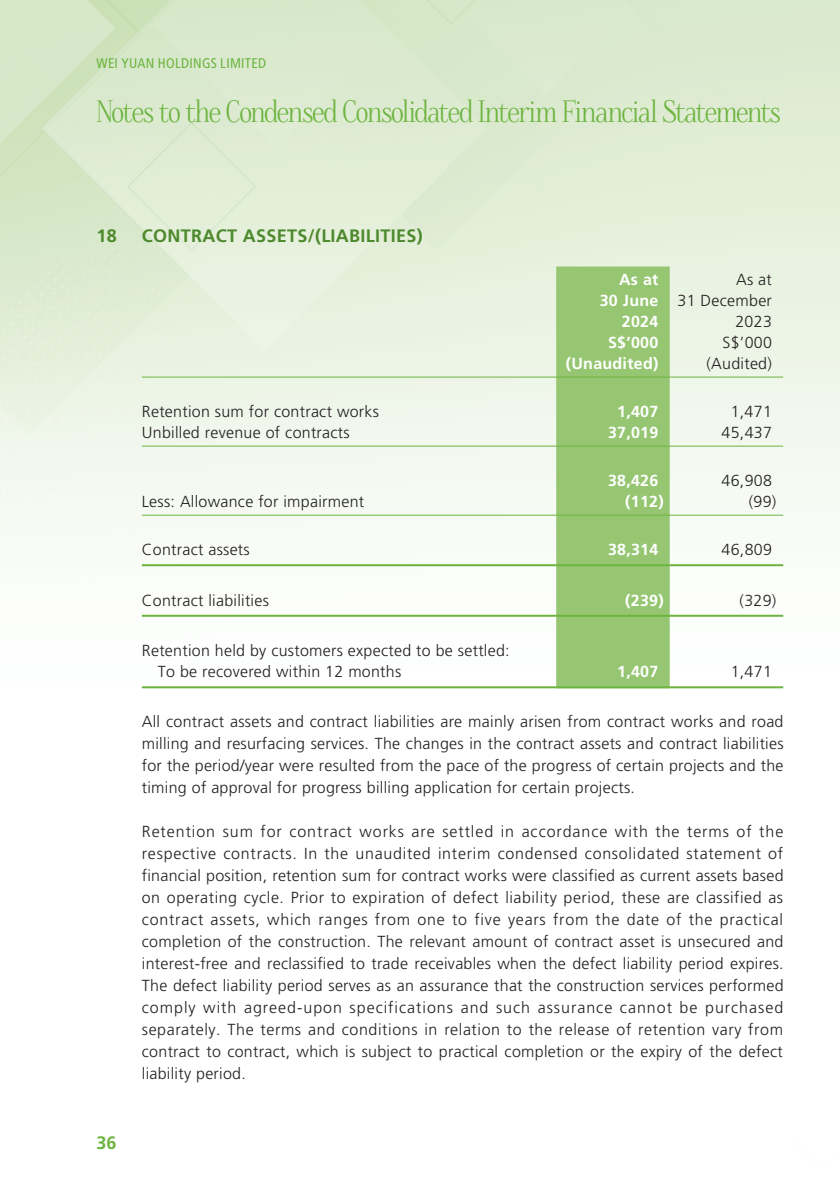
<style>
.page{position:relative;width:840px;height:1191px;background:#fff}
.page>*{position:absolute;margin:0;border:0;box-sizing:border-box;transform-origin:0 0}
.t1{font:30px "Foglihten";letter-spacing:-.06em;color:#6cb43f;scale:.85 1}
._01_H1{font:700 18px "Frutiger LT Std";letter-spacing:.015em;color:#4d892d}
.t2{font:700 18px "Frutiger LT Std";color:#6cb43f}
._00_txt{font:300 16px/22px "Frutiger LT Std";letter-spacing:.015em;color:#231f20;text-align:justify}
._50_Table_txt{font:300 16px "Frutiger LT Std";letter-spacing:.015em;color:#231f20}
._50_Table_txt-2{font:700 16px "Frutiger LT Std";letter-spacing:.015em;color:#fff}
.t3{font:condensed 14px "Frutiger LT Std";letter-spacing:.02em;color:#6cb43f}
</style>
<div class="page">
<img style="left:0;top:0;width:839px;height:689px">
<div style="left:556px;top:266px;width:113px;height:420px;background:#96c672"></div>
<hr style="left:142px;top:376px;width:414px;height:1px;background:#6cb43f">
<hr style="left:556px;top:376px;width:113px;height:1px;background:#6cb43f">
<hr style="left:669px;top:376px;width:113px;height:1px;background:#6cb43f">
<hr style="left:142px;top:445px;width:414px;height:1px;background:#6cb43f">
<hr style="left:556px;top:445px;width:113px;height:1px;background:#6cb43f">
<hr style="left:669px;top:445px;width:113px;height:1px;background:#6cb43f">
<hr style="left:142px;top:514px;width:414px;height:1px;background:#6cb43f">
<hr style="left:556px;top:514px;width:113px;height:1px;background:#6cb43f">
<hr style="left:669px;top:514px;width:113px;height:1px;background:#6cb43f">
<hr style="left:142px;top:564px;width:414px;height:2px;background:#6cb43f">
<hr style="left:556px;top:564px;width:113px;height:2px;background:#6cb43f">
<hr style="left:669px;top:564px;width:113px;height:2px;background:#6cb43f">
<hr style="left:142px;top:615px;width:414px;height:2px;background:#6cb43f">
<hr style="left:556px;top:615px;width:113px;height:2px;background:#6cb43f">
<hr style="left:669px;top:615px;width:113px;height:2px;background:#6cb43f">
<hr style="left:142px;top:686px;width:414px;height:2px;background:#6cb43f">
<hr style="left:556px;top:686px;width:113px;height:2px;background:#6cb43f">
<hr style="left:669px;top:686px;width:113px;height:2px;background:#6cb43f">
<p class="t3" style="left:96px;top:55px;width:171px">WEI YUAN HOLDINGS LIMITED</p>
<h1 class="t1" style="left:96px;top:95px;width:806px">Notes to the Condensed Consolidated Interim Financial Statements</h1>
<p class="_01_H1" style="left:96px;top:225px;width:22px">18</p>
<p class="_01_H1" style="left:142px;top:225px;width:282px">CONTRACT ASSETS/(LIABILITIES)</p>
<p class="_50_Table_txt-2" style="left:618px;top:270px;width:41px">As at</p>
<p class="_50_Table_txt-2" style="left:599px;top:291px;width:60px">30 June</p>
<p class="_50_Table_txt-2" style="left:621px;top:312px;width:38px">2024</p>
<p class="_50_Table_txt" style="left:735px;top:270px;width:37px">As at</p>
<p class="_50_Table_txt" style="left:677px;top:291px;width:96px">31 December</p>
<p class="_50_Table_txt" style="left:735px;top:312px;width:38px">2023</p>
<p class="_50_Table_txt-2" style="left:607px;top:333px;width:52px">S$’000</p>
<p class="_50_Table_txt" style="left:722px;top:333px;width:51px">S$’000</p>
<p class="_50_Table_txt-2" style="left:565px;top:354px;width:94px">(Unaudited)</p>
<p class="_50_Table_txt" style="left:706px;top:354px;width:67px">(Audited)</p>
<p class="t2" style="left:96px;top:1132px;width:22px">36</p>
<p class="_50_Table_txt" style="left:142px;top:402px;width:238px">Retention sum for contract works</p>
<p class="_50_Table_txt-2" style="left:617px;top:402px;width:43px">1,407</p>
<p class="_50_Table_txt" style="left:730px;top:402px;width:43px">1,471</p>
<p class="_50_Table_txt" style="left:142px;top:423px;width:209px">Unbilled revenue of contracts</p>
<p class="_50_Table_txt-2" style="left:607px;top:423px;width:52px">37,019</p>
<p class="_50_Table_txt" style="left:721px;top:423px;width:52px">45,437</p>
<p class="_50_Table_txt-2" style="left:607px;top:471px;width:52px">38,426</p>
<p class="_50_Table_txt" style="left:721px;top:471px;width:52px">46,908</p>
<p class="_50_Table_txt" style="left:142px;top:492px;width:224px">Less: Allowance for impairment</p>
<p class="_50_Table_txt-2" style="left:625px;top:492px;width:40px">(112)</p>
<p class="_50_Table_txt" style="left:748px;top:492px;width:29px">(99)</p>
<p class="_50_Table_txt" style="left:142px;top:540px;width:109px">Contract assets</p>
<p class="_50_Table_txt-2" style="left:607px;top:540px;width:52px">38,314</p>
<p class="_50_Table_txt" style="left:721px;top:540px;width:52px">46,809</p>
<p class="_50_Table_txt" style="left:142px;top:591px;width:128px">Contract liabilities</p>
<p class="_50_Table_txt-2" style="left:625px;top:590px;width:40px">(239)</p>
<p class="_50_Table_txt" style="left:739px;top:591px;width:38px">(329)</p>
<p class="_50_Table_txt" style="left:142px;top:641px;width:369px">Retention held by customers expected to be settled:</p>
<p class="_50_Table_txt" style="left:158px;top:662px;width:245px">To be recovered within 12 months</p>
<p class="_50_Table_txt-2" style="left:617px;top:662px;width:43px">1,407</p>
<p class="_50_Table_txt" style="left:730px;top:662px;width:43px">1,471</p>
<p class="_00_txt" style="left:142px;top:710px;width:643px">All contract assets and contract liabilities are mainly arisen from contract works and road milling and resurfacing services. The changes in the contract assets and contract liabilities for the period/year were resulted from the pace of the progress of certain projects and the timing of approval for progress billing application for certain projects.</p>
<p class="_00_txt" style="left:142px;top:820px;width:643px">Retention sum for contract works are settled in accordance with the terms of the respective contracts. In the unaudited interim condensed consolidated statement of financial position, retention sum for contract works were classified as current assets based on operating cycle. Prior to expiration of defect liability period, these are classified as contract assets, which ranges from one to five years from the date of the practical completion of the construction. The relevant amount of contract asset is unsecured and interest-free and reclassified to trade receivables when the defect liability period expires.<br>The defect liability period serves as an assurance that the construction services performed comply with agreed-upon specifications and such assurance cannot be purchased separately. The terms and conditions in relation to the release of retention vary from contract to contract, which is subject to practical completion or the expiry of the defect liability period.</p>
</div>
